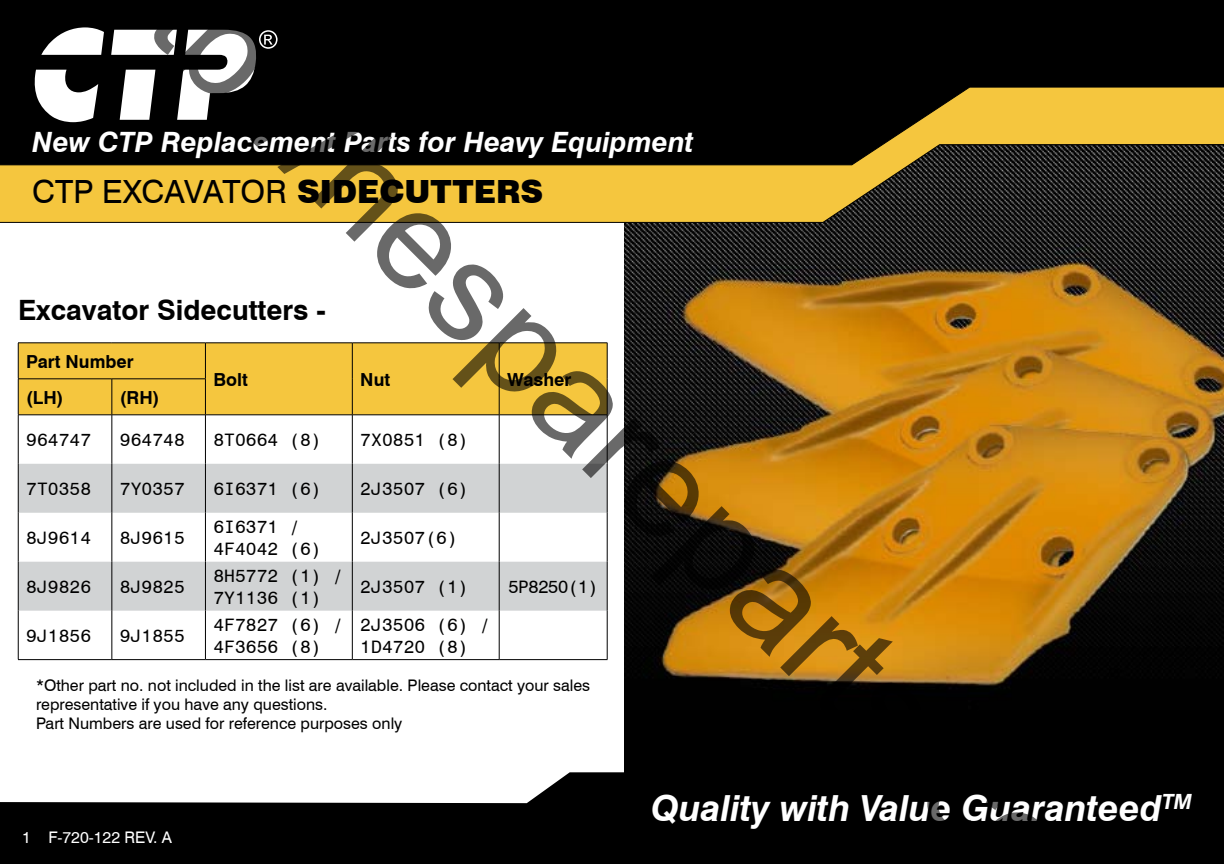
<style>
.page{position:relative;width:1224px;height:864px;background:#fff}
.page>*{position:absolute;margin:0;border:0;box-sizing:border-box;transform-origin:0 0}
.t1{font:140px "Arial";color:rgb(0 0 0/.59)}
.t2{font:italic 700 36px "Swiss 721 BT";color:#fff}
.t3{font:32px "Swiss 721 BT";color:#000}
.t4{font:italic 700 28px "Swiss 721 BT";color:#fff}
.t5{font:700 28px "Swiss 721 BT";color:#000}
.t6{font:18px/21.6px "Monospace 821 BT";color:#000}
.t7{font:700 18px "Swiss 721 BT";color:#000}
.t8{font:16px/19.2px "Swiss 721 BT";color:#000}
.t9{font:16px "Swiss 721 BT";color:#fff}
.s1{font-weight:900}
</style>
<div class="page">
<img style="left:625px;top:223px;width:599px;height:549px">
<div style="left:0;top:0;width:1224px;height:86px;background:#000"></div>
<svg style="left:0;top:86px;width:1224px;height:137px;background:#6c5920"></svg>
<svg style="left:41px;top:27px;width:63px;height:28px"></svg>
<svg style="left:35px;top:70px;width:63px;height:52px"></svg>
<svg style="left:111px;top:30px;width:167px;height:90px"></svg>
<svg style="left:0;top:772px;width:1224px;height:92px;background:#262626"></svg>
<div style="left:19px;top:343px;width:588px;height:71px;background:#f5c63e"></div>
<svg style="left:19px;top:464px;width:588px;height:147px;fill:#d1d3d4"></svg>
<hr style="left:18px;top:415px;width:1px;height:49px;background:#000">
<hr style="left:112px;top:415px;width:1px;height:49px;background:#000">
<hr style="left:205px;top:415px;width:1px;height:49px;background:#000">
<hr style="left:352px;top:415px;width:1px;height:49px;background:#000">
<hr style="left:499px;top:415px;width:1px;height:49px;background:#000">
<hr style="left:607px;top:415px;width:1px;height:49px;background:#000">
<hr style="left:18px;top:464px;width:1px;height:49px;background:#000">
<hr style="left:112px;top:464px;width:1px;height:49px;background:#000">
<hr style="left:205px;top:464px;width:1px;height:49px;background:#000">
<hr style="left:352px;top:464px;width:1px;height:49px;background:#000">
<hr style="left:499px;top:464px;width:1px;height:49px;background:#000">
<hr style="left:607px;top:464px;width:1px;height:49px;background:#000">
<hr style="left:18px;top:513px;width:1px;height:49px;background:#000">
<hr style="left:112px;top:513px;width:1px;height:49px;background:#000">
<hr style="left:205px;top:513px;width:1px;height:49px;background:#000">
<hr style="left:352px;top:513px;width:1px;height:49px;background:#000">
<hr style="left:499px;top:513px;width:1px;height:49px;background:#000">
<hr style="left:607px;top:513px;width:1px;height:49px;background:#000">
<hr style="left:18px;top:562px;width:1px;height:49px;background:#000">
<hr style="left:112px;top:562px;width:1px;height:49px;background:#000">
<hr style="left:205px;top:562px;width:1px;height:49px;background:#000">
<hr style="left:352px;top:562px;width:1px;height:49px;background:#000">
<hr style="left:499px;top:562px;width:1px;height:49px;background:#000">
<hr style="left:607px;top:562px;width:1px;height:49px;background:#000">
<hr style="left:18px;top:342px;width:94px;height:1px;background:#000">
<hr style="left:18px;top:343px;width:1px;height:36px;background:#000">
<hr style="left:112px;top:342px;width:93px;height:1px;background:#000">
<hr style="left:205px;top:342px;width:147px;height:1px;background:#000">
<hr style="left:205px;top:343px;width:1px;height:36px;background:#000">
<hr style="left:352px;top:342px;width:147px;height:1px;background:#000">
<hr style="left:352px;top:343px;width:1px;height:36px;background:#000">
<hr style="left:499px;top:342px;width:108px;height:1px;background:#000">
<hr style="left:499px;top:343px;width:1px;height:36px;background:#000">
<hr style="left:607px;top:343px;width:1px;height:36px;background:#000">
<hr style="left:18px;top:378px;width:94px;height:1px;background:#000">
<hr style="left:18px;top:379px;width:1px;height:36px;background:#000">
<hr style="left:112px;top:378px;width:94px;height:1px;background:#000">
<hr style="left:112px;top:379px;width:1px;height:36px;background:#000">
<hr style="left:205px;top:379px;width:1px;height:36px;background:#000">
<hr style="left:352px;top:379px;width:1px;height:36px;background:#000">
<hr style="left:499px;top:379px;width:1px;height:36px;background:#000">
<hr style="left:607px;top:379px;width:1px;height:36px;background:#000">
<hr style="left:18px;top:414px;width:94px;height:1px;background:#000">
<hr style="left:112px;top:414px;width:93px;height:1px;background:#000">
<hr style="left:205px;top:414px;width:147px;height:1px;background:#000">
<hr style="left:352px;top:414px;width:147px;height:1px;background:#000">
<hr style="left:499px;top:414px;width:108px;height:1px;background:#000">
<hr style="left:18px;top:611px;width:1px;height:48px;background:#000">
<hr style="left:112px;top:611px;width:1px;height:48px;background:#000">
<hr style="left:205px;top:611px;width:1px;height:48px;background:#000">
<hr style="left:352px;top:611px;width:1px;height:48px;background:#000">
<hr style="left:499px;top:611px;width:1px;height:48px;background:#000">
<hr style="left:607px;top:611px;width:1px;height:48px;background:#000">
<hr style="left:18px;top:659px;width:94px;height:1px;background:#000">
<hr style="left:112px;top:659px;width:93px;height:1px;background:#000">
<hr style="left:205px;top:659px;width:147px;height:1px;background:#000">
<hr style="left:352px;top:659px;width:147px;height:1px;background:#000">
<hr style="left:499px;top:659px;width:108px;height:1px;background:#000">
<h1 class="t1" style="left:241px;top:-71px;width:1239px;rotate:45deg">tp://hespareparts.co</h1>
<h3 class="t4" style="left:32px;top:125px;width:663px">New CTP Replacement Parts for Heavy Equipment</h3>
<h3 class="t3" style="left:32px;top:172px;width:513px">CTP EXCAVATOR <span class="s1">SIDECUTTERS</span></h3>
<h3 class="t5" style="left:18px;top:293px;width:309px">Excavator Sidecutters -</h3>
<p class="t7" style="left:26px;top:350px;width:109px">Part Number</p>
<p class="t7" style="left:213px;top:368px;width:36px">Bolt</p>
<p class="t7" style="left:360px;top:368px;width:31px">Nut</p>
<p class="t7" style="left:507px;top:368px;width:66px">Washer</p>
<p class="t7" style="left:26px;top:386px;width:39px">(LH)</p>
<p class="t7" style="left:120px;top:386px;width:41px">(RH)</p>
<p class="t6" style="left:26px;top:429px;width:67px">964747</p>
<p class="t6" style="left:120px;top:429px;width:67px">964748</p>
<p class="t6" style="left:213px;top:429px;width:110px">8T0664 (8)</p>
<p class="t6" style="left:360px;top:429px;width:110px">7X0851 (8)</p>
<p class="t6" style="left:26px;top:478px;width:67px">7T0358</p>
<p class="t6" style="left:120px;top:478px;width:67px">7Y0357</p>
<p class="t6" style="left:213px;top:478px;width:110px">6I6371 (6)</p>
<p class="t6" style="left:360px;top:478px;width:110px">2J3507 (6)</p>
<p class="t6" style="left:26px;top:527px;width:67px">8J9614</p>
<p class="t6" style="left:120px;top:527px;width:67px">8J9615</p>
<p class="t6" style="left:213px;top:516px;width:110px">6I6371 /<br>4F4042 (6)</p>
<p class="t6" style="left:360px;top:527px;width:99px">2J3507(6)</p>
<p class="t6" style="left:26px;top:576px;width:67px">8J9826</p>
<p class="t6" style="left:120px;top:576px;width:67px">8J9825</p>
<p class="t6" style="left:213px;top:565px;width:132px">8H5772 (1) /<br>7Y1136 (1)</p>
<p class="t6" style="left:360px;top:576px;width:110px">2J3507 (1)</p>
<p class="t6" style="left:508px;top:576px;width:92px">5P8250(1)</p>
<p class="t6" style="left:26px;top:625px;width:67px">9J1856</p>
<p class="t6" style="left:120px;top:625px;width:67px">9J1855</p>
<p class="t6" style="left:213px;top:614px;width:132px">4F7827 (6) /<br>4F3656 (8)</p>
<p class="t6" style="left:360px;top:614px;width:132px">2J3506 (6) /<br>1D4720 (8)</p>
<p class="t8" style="left:36px;top:675px;width:556px">*Other part no. not included in the list are available. Please contact your sales representative if you have any questions.<br>Part Numbers are used for reference purposes only</p>
<h2 class="t2" style="left:651px;top:786px;width:543px">Quality with Value Guaranteed<sup>TM</sup></h2>
<p class="t9" style="left:22px;top:827px;width:151px">1 F-720-122 REV. A</p>
</div>
